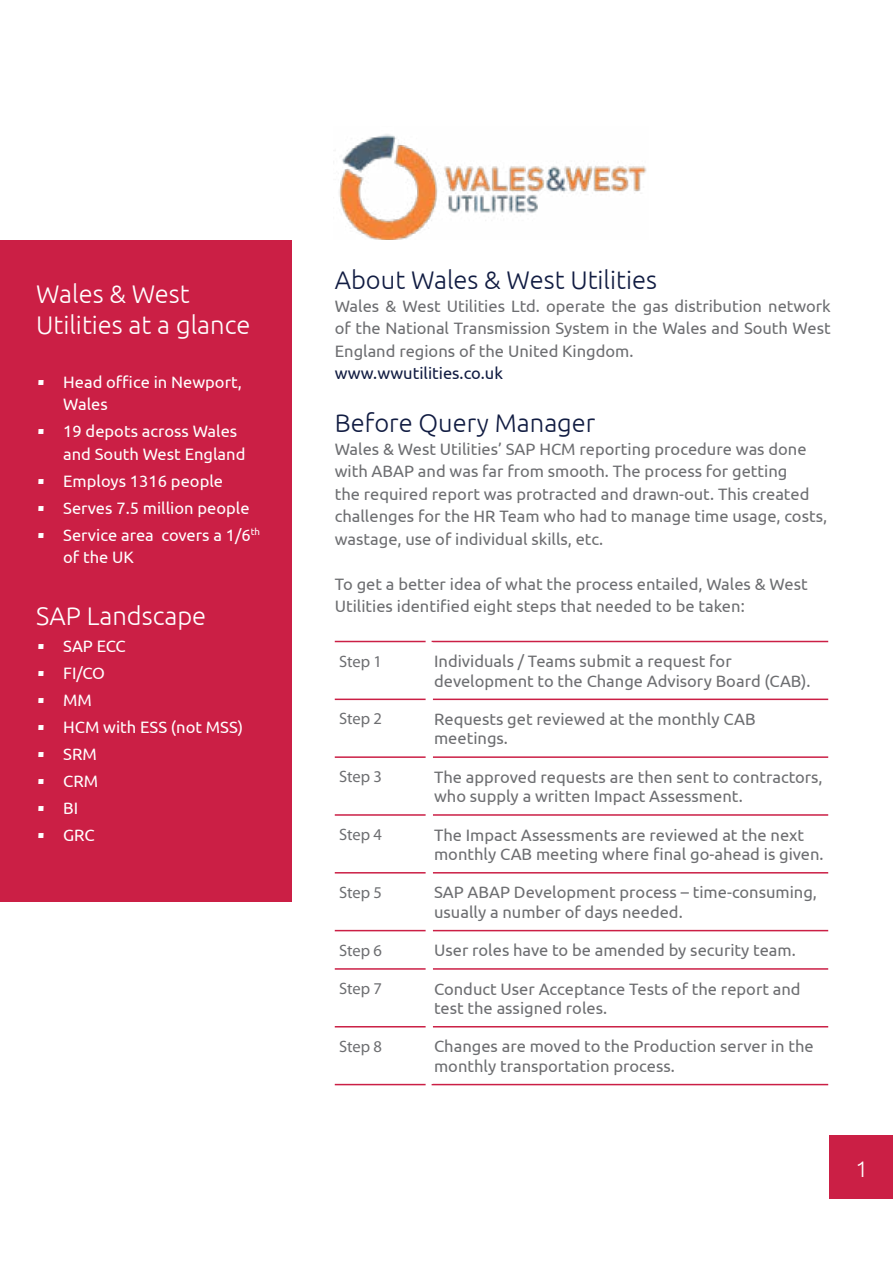
<style>
.page{position:relative;width:893px;height:1263px;background:#fff}
.page>*{position:absolute;margin:0;border:0;box-sizing:border-box;transform-origin:0 0}
.t1{font:300 25.5px "Ubuntu";color:#111c42}
.t2{font:300 25.5px/30.6px "Ubuntu";color:#fff}
.t3{font:300 22.5px "Ubuntu";color:#fff}
.t4{font:16.5px/22.5px "Ubuntu";color:#6d6e71}
.t5{font:16.5px/22.5px "Ubuntu";color:#fff}
.t6{font:16.5px "Myriad Pro";letter-spacing:-.005em;color:#6d6e71}
.t7{font:16.5px "Ubuntu";color:#111c42}
.s1{font-family:"ITC Eras Std";font-weight:500}
.s2{font-family:"ITC Eras Std";font-weight:500;color:#cb1f45}
</style>
<div class="page">
<div style="left:0;top:240px;width:292px;height:661px;background:#cb1f45"></div>
<hr style="left:335px;top:641px;width:95px;height:1px;background:#cb1f45">
<hr style="left:430px;top:641px;width:398px;height:1px;background:#cb1f45">
<hr style="left:335px;top:698px;width:92px;height:2px;background:#cb1f45">
<hr style="left:433px;top:698px;width:395px;height:2px;background:#cb1f45">
<hr style="left:335px;top:756px;width:92px;height:2px;background:#cb1f45">
<hr style="left:433px;top:756px;width:395px;height:2px;background:#cb1f45">
<hr style="left:335px;top:814px;width:92px;height:2px;background:#cb1f45">
<hr style="left:433px;top:814px;width:395px;height:2px;background:#cb1f45">
<hr style="left:335px;top:872px;width:92px;height:1px;background:#cb1f45">
<hr style="left:433px;top:872px;width:395px;height:1px;background:#cb1f45">
<hr style="left:335px;top:930px;width:92px;height:1px;background:#cb1f45">
<hr style="left:433px;top:930px;width:395px;height:1px;background:#cb1f45">
<hr style="left:335px;top:968px;width:92px;height:2px;background:#cb1f45">
<hr style="left:433px;top:968px;width:395px;height:2px;background:#cb1f45">
<hr style="left:335px;top:1026px;width:92px;height:1px;background:#cb1f45">
<hr style="left:433px;top:1026px;width:395px;height:1px;background:#cb1f45">
<hr style="left:335px;top:1084px;width:95px;height:1px;background:#cb1f45">
<hr style="left:430px;top:1084px;width:398px;height:1px;background:#cb1f45">
<div style="left:830px;top:1135px;width:63px;height:64px;background:#cb1f45"></div>
<img style="left:339px;top:134px;width:308px;height:106px">
<div style="left:426px;top:625px;width:6px;height:465px;background:#fff"></div>
<h1 class="t2" style="left:36px;top:278px;width:216px">Wales &amp; West<br>Utilities at a glance</h1>
<p class="t5" style="left:63px;top:370px;width:180px;text-indent:-27px"><span class="s1">•</span><span class="s2">•</span> Head office in Newport,<br>Wales</p>
<p class="t5" style="left:63px;top:420px;width:184px;text-indent:-27px"><span class="s1">•</span> 19 depots across Wales and South West England</p>
<p class="t5" style="left:36px;top:469px;width:188px"><span class="s1">•</span> Employs 1316 people</p>
<p class="t5" style="left:36px;top:496px;width:215px"><span class="s1">•</span> Serves 7.5 million people</p>
<p class="t5" style="left:63px;top:523px;width:198px;text-indent:-27px"><span class="s1">•</span> Service area covers a 1/6<sup>th </sup>of the UK</p>
<h1 class="t2" style="left:36px;top:599px;width:172px">SAP Landscape</h1>
<p class="t5" style="left:36px;top:634px;width:91px"><span class="s1">•</span> SAP ECC</p>
<p class="t5" style="left:36px;top:661px;width:70px"><span class="s1">•</span> FI/CO</p>
<p class="t5" style="left:36px;top:688px;width:57px"><span class="s1">•</span> MM</p>
<p class="t5" style="left:36px;top:715px;width:208px"><span class="s1">•</span> HCM with ESS (not MSS)</p>
<p class="t5" style="left:36px;top:742px;width:62px"><span class="s1">•</span> SRM</p>
<p class="t5" style="left:36px;top:769px;width:63px"><span class="s1">•</span> CRM</p>
<p class="t5" style="left:36px;top:796px;width:44px"><span class="s1">•</span> BI</p>
<p class="t5" style="left:36px;top:823px;width:60px"><span class="s1">•</span> GRC</p>
<h1 class="t1" style="left:335px;top:265px;width:324px">About Wales &amp; West Utilities</h1>
<p class="t4" style="left:335px;top:294px;width:498px;text-align:justify">Wales &amp; West Utilities Ltd. operate the gas distribution network of the National Transmission System in the Wales and South West England regions of the United Kingdom.</p>
<p class="t7" style="left:335px;top:363px;width:170px">www.wwutilities.co.uk</p>
<h1 class="t1" style="left:335px;top:408px;width:262px">Before Query Manager</h1>
<p class="t4" style="left:335px;top:437px;width:494px">Wales &amp; West Utilities’ SAP HCM reporting procedure was done with ABAP and was far from smooth. The process for getting<br>the required report was protracted and drawn-out. This created challenges for the HR Team who had to manage time usage, costs, wastage, use of individual skills, etc.</p>
<p class="t4" style="left:335px;top:572px;width:474px">To get a better idea of what the process entailed, Wales &amp; West<br>Utilities identified eight steps that needed to be taken:</p>
<p class="t6" style="left:339px;top:651px;width:45px">Step 1</p>
<p class="t4" style="left:434px;top:651px;width:378px;line-height:19.5px">Individuals / Teams submit a request for development to the Change Advisory Board (CAB).</p>
<p class="t6" style="left:339px;top:709px;width:45px">Step 2</p>
<p class="t4" style="left:434px;top:709px;width:323px;line-height:19.5px">Requests get reviewed at the monthly CAB meetings.</p>
<p class="t6" style="left:339px;top:766px;width:45px">Step 3</p>
<p class="t4" style="left:434px;top:766px;width:390px;line-height:19.5px">The approved requests are then sent to contractors, who supply a written Impact Assessment.</p>
<p class="t6" style="left:339px;top:824px;width:45px">Step 4</p>
<p class="t4" style="left:434px;top:824px;width:391px;line-height:19.5px">The Impact Assessments are reviewed at the next monthly CAB meeting where final go-ahead is given.</p>
<p class="t6" style="left:339px;top:882px;width:45px">Step 5</p>
<p class="t4" style="left:434px;top:882px;width:384px;line-height:19.5px">SAP ABAP Development process – time-consuming, usually a number of days needed.</p>
<p class="t6" style="left:339px;top:940px;width:45px">Step 6</p>
<p class="t4" style="left:434px;top:938px;width:363px">User roles have to be amended by security team.</p>
<p class="t6" style="left:339px;top:978px;width:45px">Step 7</p>
<p class="t4" style="left:434px;top:978px;width:368px;line-height:19.5px">Conduct User Acceptance Tests of the report and test the assigned roles.</p>
<p class="t6" style="left:339px;top:1036px;width:45px">Step 8</p>
<p class="t4" style="left:434px;top:1036px;width:381px;line-height:19.5px">Changes are moved to the Production server in the monthly transportation process.</p>
<h2 class="t3" style="left:856px;top:1155px;width:14px">1</h2>
</div>
